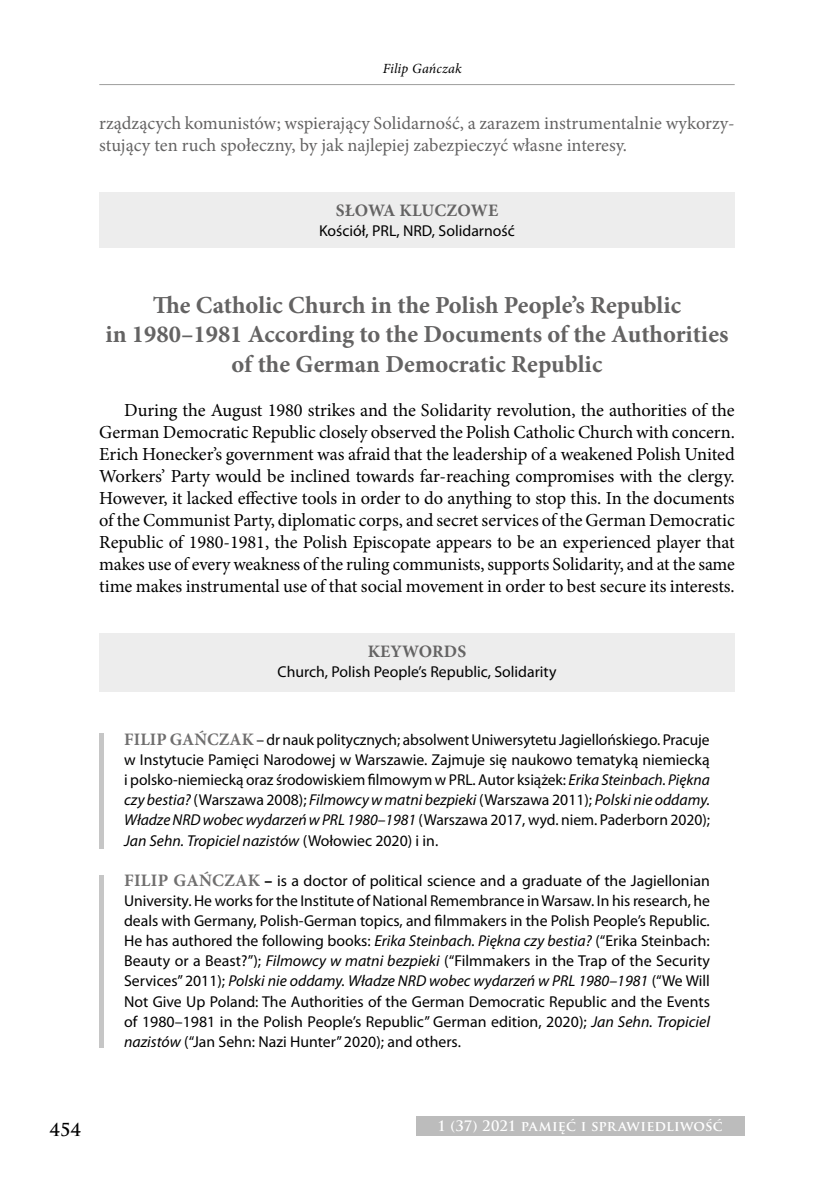
<style>
.page{position:relative;width:834px;height:1191px;background:#fff}
.page>*{position:absolute;margin:0;border:0;box-sizing:border-box;transform-origin:0 0}
.t1{font:700 24.5px/29.4px "Minion Pro";color:#646363;text-align:center}
.t2{font:18.38px/22.1px "Minion Pro";letter-spacing:-.005em;color:#000;text-align:justify}
.t3{font:18.38px/22.1px "Minion Pro";color:#646363}
.t4{font:700 17.5px "Minion Pro";letter-spacing:.01em;color:#646363}
.t5{font:700 17.5px "Trajan Pro";color:#000}
.t6{font:15.75px/20.1px "Myriad Pro";color:#000;text-align:justify}
.t7{font:700 14px "Trajan Pro";letter-spacing:.005em;color:#fff}
.t8{font:italic 14px "Minion Pro";letter-spacing:.005em;color:#000}
.s1{font-family:"Minion Pro";font-weight:700;font-size:17.5px;color:#706f6f}
.s2{font-style:italic}
.s3{font-weight:700}
</style>
<div class="page">
<hr style="left:99px;top:84px;width:635px;height:1px;background:#9d9d9c">
<div style="left:416px;top:1116px;width:328px;height:20px;background:#bcbcbc"></div>
<div style="left:99px;top:633px;width:635px;height:59px;background:#ededed"></div>
<div style="left:99px;top:192px;width:635px;height:56px;background:#ededed"></div>
<div style="left:99px;top:733px;width:5px;height:115px;background:#c6c6c6"></div>
<div style="left:99px;top:875px;width:5px;height:172px;background:#c6c6c6"></div>
<p class="t8" style="left:382px;top:59px;width:80px">Filip Gańczak</p>
<p class="t3" style="left:99px;top:112px;width:636px">rządzących komunistów; wspierający Solidarność, a zarazem instrumentalnie wykorzy&shy;stujący ten ruch społeczny, by jak najlepiej zabezpieczyć własne interesy.</p>
<p class="t4" style="left:336px;top:198px;width:164px">SŁOWA KLUCZOWE</p>
<p class="t6" style="left:319px;top:220px;width:197px">Kościół, PRL, NRD, Solidarność</p>
<h1 class="t1" style="left:105px;top:290px;width:624px">The Catholic Church in the Polish People’s Republic<br>in 1980–1981 According to the Documents of the Authorities of the German Democratic Republic</h1>
<p class="t2" style="left:99px;top:399px;width:637px;text-indent:25px">During the August 1980 strikes and the Solidarity revolution, the authorities of the German Democratic Republic closely observed the Polish Catholic Church with concern.<br>Erich Honecker’s government was afraid that the leadership of a weakened Polish United Workers’ Party would be inclined towards far-reaching compromises with the clergy.<br>However, it lacked effective tools in order to do anything to stop this. In the documents of the Communist Party, diplomatic corps, and secret services of the German Democratic Republic of 1980-1981, the Polish Episcopate appears to be an experienced player that makes use of every weakness of the ruling communists, supports Solidarity, and at the same time makes instrumental use of that social movement in order to best secure its interests.</p>
<p class="t4" style="left:368px;top:639px;width:100px">KEYWORDS</p>
<p class="t6" style="left:277px;top:661px;width:280px">Church, Polish People’s Republic, Solidarity</p>
<p class="t6" style="left:124px;top:729px;width:587px"><span class="s1">FILIP GAŃCZAK</span> – dr nauk politycznych; absolwent Uniwersytetu Jagiellońskiego. Pracuje w Instytucie Pamięci Narodowej w Warszawie. Zajmuje się naukowo tematyką niemiecką i polsko-niemiecką oraz środowiskiem filmowym w PRL. Autor książek: <span class="s2">Erika Steinbach. Piękna czy bestia?</span> (Warszawa 2008); <span class="s2">Filmowcy w matni bezpieki</span> (Warszawa 2011); <span class="s2">Polski nie oddamy.<br>Władze NRD wobec wydarzeń w PRL 1980–1981</span> (Warszawa 2017, wyd. niem. Paderborn 2020); <span class="s2">Jan Sehn. Tropiciel nazistów</span> (Wołowiec 2020) i in.</p>
<p class="t6" style="left:124px;top:870px;width:587px"><span class="s1">FILIP GAŃCZAK</span> <span class="s3">–</span> is a doctor of political science and a graduate of the Jagiellonian University. He works for the Institute of National Remembrance in Warsaw. In his research, he deals with Germany, Polish-German topics, and filmmakers in the Polish People’s Republic.<br>He has authored the following books: <span class="s2">Erika Steinbach. Piękna czy bestia?</span> (“Erika Steinbach:<br>Beauty or a Beast?”); <span class="s2">Filmowcy w matni bezpieki</span> (“Filmmakers in the Trap of the Security Services” 2011); <span class="s2">Polski nie oddamy. Władze NRD wobec wydarzeń w PRL 1980–1981</span> (“We Will Not Give Up Poland: The Authorities of the German Democratic Republic and the Events of 1980–1981 in the Polish People’s Republic” German edition, 2020); <span class="s2">Jan Sehn. Tropiciel nazistów</span> (“Jan Sehn: Nazi Hunter” 2020); and others.</p>
<p class="t5" style="left:50px;top:1118px;width:33px">454</p>
<p class="t7" style="left:437px;top:1117px;width:287px">1 (37) 2021 PAMIĘĆ I SPRAWIEDLIWOŚĆ</p>
</div>
